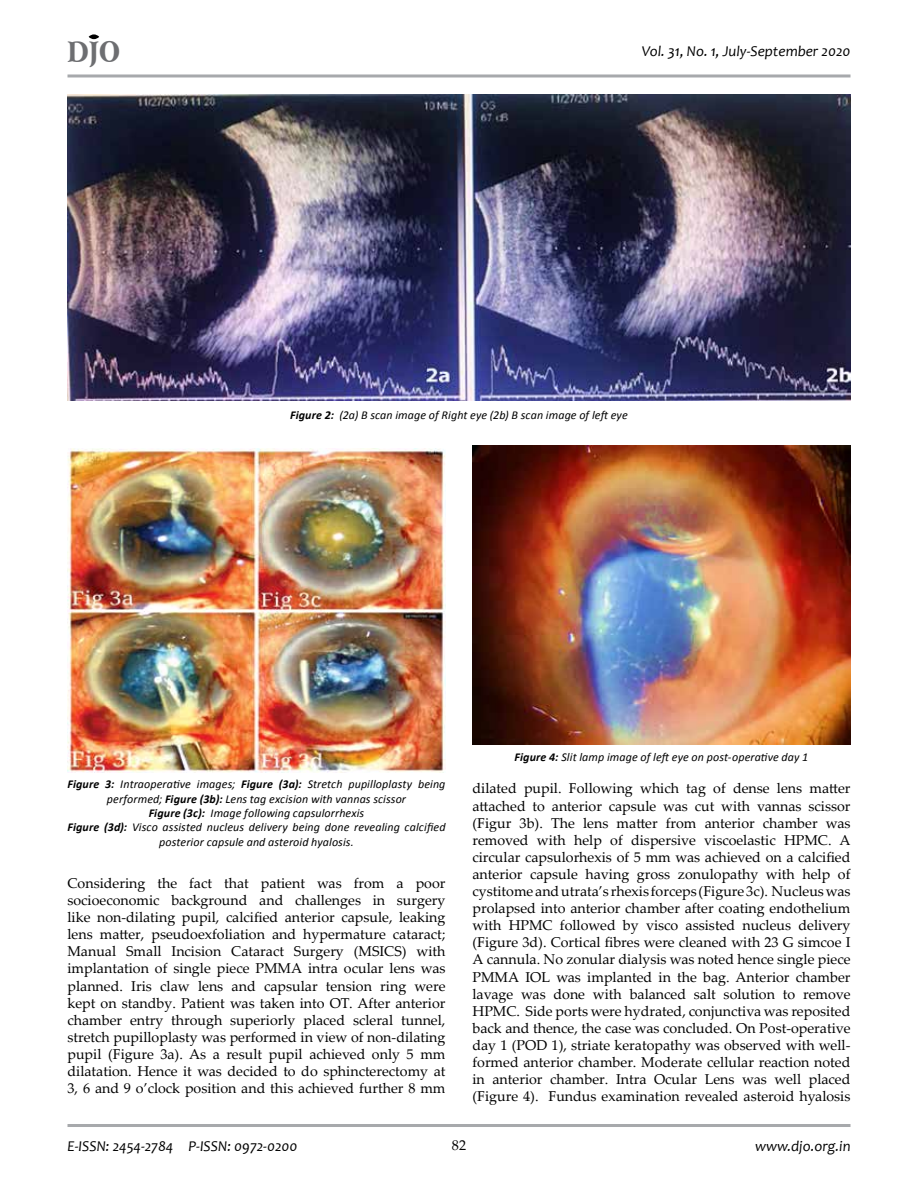
<style>
.page{position:relative;width:918px;height:1188px;background:#fff}
.page>*{position:absolute;margin:0;border:0;box-sizing:border-box;transform-origin:0 0}
.t1{font:900 28.2px "Arrus BT";color:#6d6e71;scale:.82 1}
.t2{font:italic 15px "Candara";color:#000}
.t3{font:14.25px/17.1px "Palatino Linotype";color:#000;text-align:justify}
.t4{font:italic 12px/14.4px "Calibri";letter-spacing:.01em;color:#000;text-align:center}
.s1{font-weight:700}
</style>
<div class="page">
<hr style="left:68px;top:74px;width:782px;height:3px;background:#a7a9ac">
<hr style="left:68px;top:1124px;width:782px;height:3px;background:#a7a9ac">
<div style="left:89px;top:34px;width:10px;height:5px;background:#000;border-radius:50%"></div>
<img style="left:472px;top:446px;width:378px;height:299px">
<img style="left:68px;top:94px;width:782px;height:306px">
<img style="left:68px;top:448px;width:378px;height:325px">
<h1 class="t1" style="left:68px;top:34px;width:66px">DJO</h1>
<p class="t2" style="left:642px;top:42px;width:210px">Vol. 31, No. 1, July-September 2020</p>
<p class="t4" style="left:290px;top:407px;width:339px"><span class="s1">Figure 2:</span> (2a) B scan image of Right eye (2b) B scan image of left eye</p>
<p class="t4" style="left:67px;top:777px;width:380px"><span class="s1">Figure 3:</span> Intraoperative images; <span class="s1">Figure (3a):</span> Stretch pupilloplasty being performed; <span class="s1">Figure (3b):</span> Lens tag excision with vannas scissor<br><span class="s1">Figure (3c):</span> Image following capsulorrhexis<br><span class="s1">Figure (3d):</span> Visco assisted nucleus delivery being done revealing calcified posterior capsule and asteroid hyalosis.</p>
<p class="t3" style="left:68px;top:874px;width:380px">Considering the fact that patient was from a poor socioeconomic background and challenges in surgery like non-dilating pupil, calcified anterior capsule, leaking lens matter, pseudoexfoliation and hypermature cataract; Manual Small Incision Cataract Surgery (MSICS) with implantation of single piece PMMA intra ocular lens was planned. Iris claw lens and capsular tension ring were kept on standby. Patient was taken into OT. After anterior chamber entry through superiorly placed scleral tunnel, stretch pupilloplasty was performed in view of non-dilating pupil (Figure 3a). As a result pupil achieved only 5 mm dilatation. Hence it was decided to do sphincterectomy at 3, 6 and 9 o’clock position and this achieved further 8 mm</p>
<p class="t4" style="left:515px;top:749px;width:295px"><span class="s1">Figure 4:</span> Slit lamp image of left eye on post-operative day 1</p>
<p class="t3" style="left:472px;top:779px;width:380px">dilated pupil. Following which tag of dense lens matter attached to anterior capsule was cut with vannas scissor (Figur 3b). The lens matter from anterior chamber was removed with help of dispersive viscoelastic HPMC. A circular capsulorhexis of 5 mm was achieved on a calcified anterior capsule having gross zonulopathy with help of cystitome and utrata’s rhexis forceps (Figure 3c). Nucleus was prolapsed into anterior chamber after coating endothelium with HPMC followed by visco assisted nucleus delivery (Figure 3d). Cortical fibres were cleaned with 23 G simcoe I A cannula. No zonular dialysis was noted hence single piece PMMA IOL was implanted in the bag. Anterior chamber lavage was done with balanced salt solution to remove HPMC. Side ports were hydrated, conjunctiva was reposited back and thence, the case was concluded. On Post-operative day 1 (POD 1), striate keratopathy was observed with well&shy;formed anterior chamber. Moderate cellular reaction noted in anterior chamber. Intra Ocular Lens was well placed (Figure 4). Fundus examination revealed asteroid hyalosis</p>
<p class="t2" style="left:68px;top:1136px;width:232px">E-ISSN: 2454-2784 P-ISSN: 0972-0200</p>
<p class="t3" style="left:452px;top:1136px;width:16px">82</p>
<p class="t2" style="left:755px;top:1136px;width:97px">www.djo.org.in</p>
</div>
